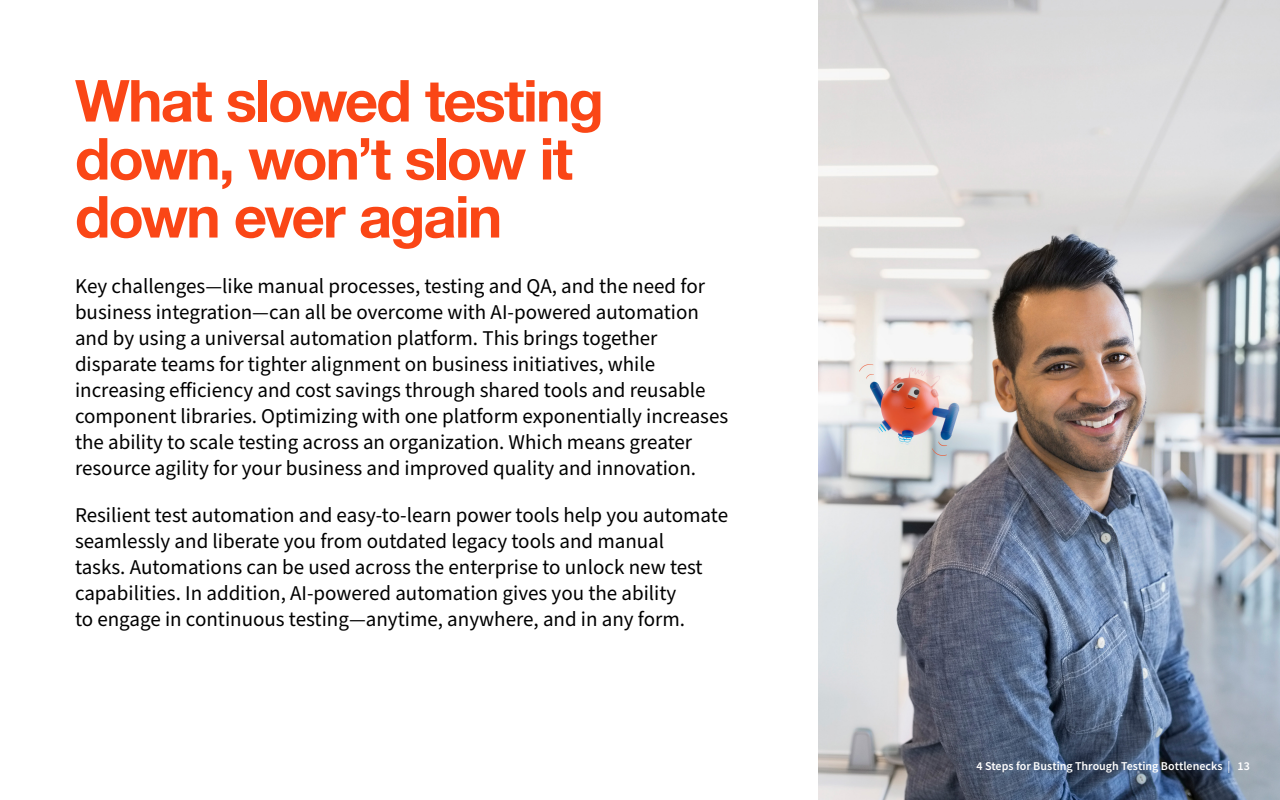
<style>
.page{position:relative;width:1280px;height:800px;background:#fff}
.page>*{position:absolute;margin:0;border:0;box-sizing:border-box;transform-origin:0 0}
.H1_Rev{font:700 58px/58px "Helvetica Neue";letter-spacing:-.035em;color:#fa4616}
.Intro_Paragraph{font:21px/26px "Source Sans Pro";color:#000}
.t1{font:600 12px "Source Sans Pro";letter-spacing:-.005em;color:#fff}
.s1{font-weight:400}
</style>
<div class="page">
<img style="left:818px;top:0;width:462px;height:800px">
<p class="H1_Rev" style="left:75px;top:73px;width:530px">What slowed testing down, won’t slow it down ever again</p>
<p class="Intro_Paragraph" style="left:75px;top:273px;width:655px">Key challenges—like manual processes, testing and QA, and the need for business integration—can all be overcome with AI-powered automation and by using a universal automation platform. This brings together disparate teams for tighter alignment on business initiatives, while increasing efficiency and cost savings through shared tools and reusable component libraries. Optimizing with one platform exponentially increases the ability to scale testing across an organization. Which means greater resource agility for your business and improved quality and innovation.</p>
<p class="Intro_Paragraph" style="left:75px;top:502px;width:655px">Resilient test automation and easy-to-learn power tools help you automate seamlessly and liberate you from outdated legacy tools and manual<br>tasks. Automations can be used across the enterprise to unlock new test capabilities. In addition, AI-powered automation gives you the ability<br>to engage in continuous testing—anytime, anywhere, and in any form.</p>
<p class="t1" style="left:976px;top:758px;width:275px">4 Steps for Busting Through Testing Bottlenecks <span class="s1">|</span> 13</p>
</div>
